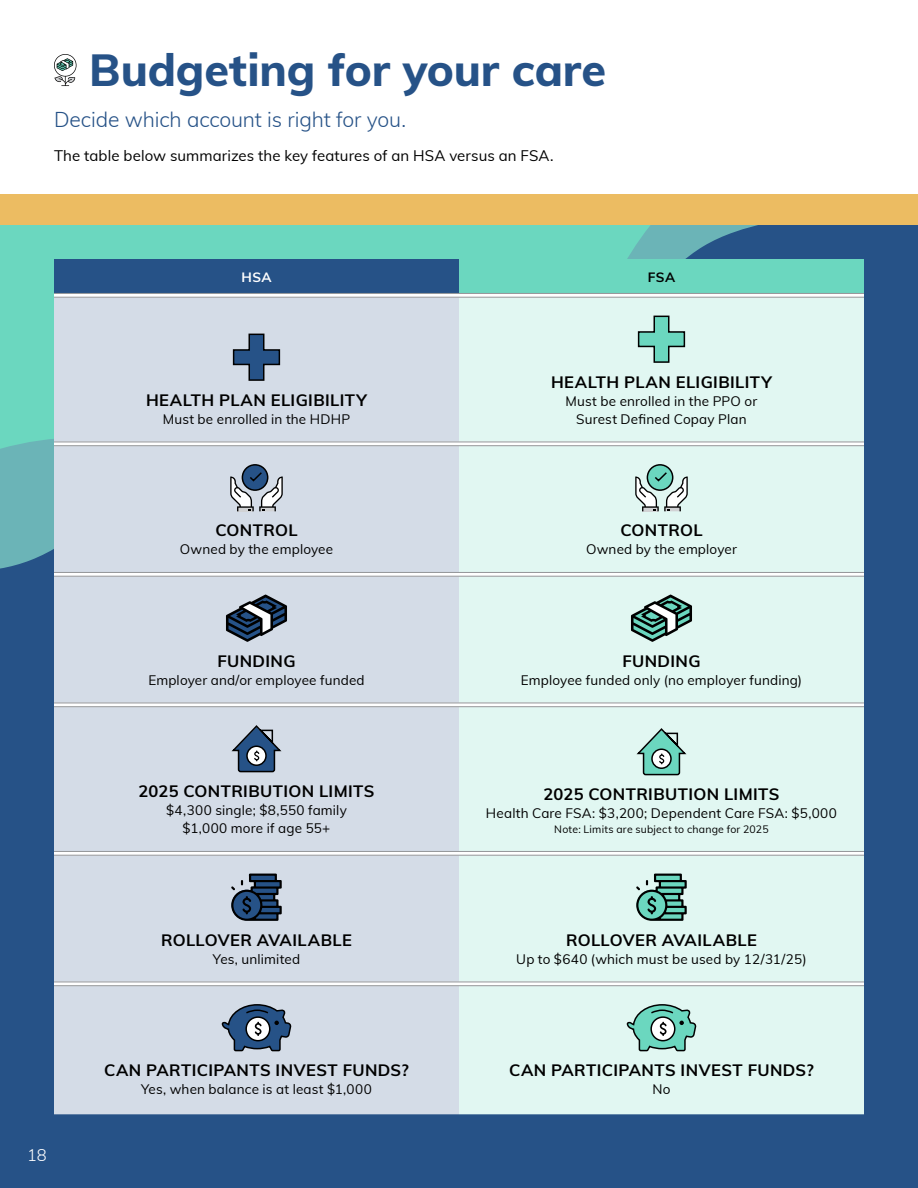
<style>
.page{position:relative;width:918px;height:1188px;background:#fff}
.page>*{position:absolute;margin:0;border:0;box-sizing:border-box;transform-origin:0 0}
.t1{font:800 45px "Muli";letter-spacing:-.005em;color:#265287}
.t2{font:300 21px "Muli";letter-spacing:-.01em;color:#265287}
.t3{font:700 16.5px "Muli";letter-spacing:.025em;color:#000}
.t4{font:300 16.5px "Muli";color:#fff}
.t5{font:15px "Muli";letter-spacing:.005em;color:#000}
.t6{font:13.5px/18px "Muli";letter-spacing:.01em;color:#000;text-align:center}
.t7{font:700 13.5px "Muli";color:#fff}
.t8{font:700 13.5px "Muli";color:#000}
.t9{font:10.5px "Muli";letter-spacing:.02em;color:#000}
</style>
<div class="page">
<div style="left:0;top:225px;width:918px;height:963px;background:#265287"></div>
<svg style="left:0;top:225px;width:758px;height:344px;fill:#6bb4b7"></svg>
<div style="left:0;top:225px;width:651px;height:224px;background:#6bd7bf"></div>
<div style="left:0;top:195px;width:918px;height:30px;background:#ecbc62"></div>
<div style="left:54px;top:259px;width:405px;height:36px;background:#265287"></div>
<div style="left:459px;top:259px;width:405px;height:36px;background:#6bd7bf"></div>
<div style="left:54px;top:298px;width:405px;height:816px;background:#d4dce7"></div>
<div style="left:459px;top:298px;width:405px;height:816px;background:#e1f7f2"></div>
<svg style="left:54px;top:294px;width:405px;height:3px"></svg>
<svg style="left:459px;top:294px;width:405px;height:3px"></svg>
<hr style="left:54px;top:442px;width:405px;height:4px;background:#fff">
<hr style="left:459px;top:442px;width:405px;height:4px;background:#fff">
<svg style="left:54px;top:852px;width:405px;height:3px"></svg>
<svg style="left:459px;top:852px;width:405px;height:3px"></svg>
<hr style="left:54px;top:982px;width:405px;height:4px;background:#fff">
<hr style="left:459px;top:982px;width:405px;height:4px;background:#fff">
<svg style="left:54px;top:573px;width:405px;height:3px"></svg>
<svg style="left:459px;top:573px;width:405px;height:3px"></svg>
<hr style="left:54px;top:703px;width:405px;height:4px;background:#fff">
<hr style="left:459px;top:703px;width:405px;height:4px;background:#fff">
<hr style="left:54px;top:293px;width:405px;height:1px;background:#939598">
<hr style="left:54px;top:297px;width:405px;height:1px;background:#939598">
<hr style="left:459px;top:293px;width:405px;height:1px;background:#939598">
<hr style="left:459px;top:297px;width:405px;height:1px;background:#939598">
<hr style="left:54px;top:442px;width:405px;height:1px;background:#939598">
<hr style="left:54px;top:445px;width:405px;height:1px;background:#939598">
<hr style="left:459px;top:442px;width:405px;height:1px;background:#939598">
<hr style="left:459px;top:445px;width:405px;height:1px;background:#939598">
<hr style="left:54px;top:851px;width:405px;height:1px;background:#939598">
<hr style="left:54px;top:855px;width:405px;height:1px;background:#939598">
<hr style="left:459px;top:851px;width:405px;height:1px;background:#939598">
<hr style="left:459px;top:855px;width:405px;height:1px;background:#939598">
<hr style="left:54px;top:982px;width:405px;height:1px;background:#939598">
<hr style="left:54px;top:985px;width:405px;height:1px;background:#939598">
<hr style="left:459px;top:982px;width:405px;height:1px;background:#939598">
<hr style="left:459px;top:985px;width:405px;height:1px;background:#939598">
<hr style="left:54px;top:572px;width:405px;height:1px;background:#939598">
<hr style="left:54px;top:576px;width:405px;height:1px;background:#939598">
<hr style="left:459px;top:572px;width:405px;height:1px;background:#939598">
<hr style="left:459px;top:576px;width:405px;height:1px;background:#939598">
<hr style="left:54px;top:703px;width:405px;height:1px;background:#939598">
<hr style="left:54px;top:706px;width:405px;height:1px;background:#939598">
<hr style="left:459px;top:703px;width:405px;height:1px;background:#939598">
<hr style="left:459px;top:706px;width:405px;height:1px;background:#939598">
<svg style="left:232px;top:333px;width:49px;height:49px"></svg>
<svg style="left:637px;top:315px;width:49px;height:49px;background:#96cdc1"></svg>
<svg style="left:242px;top:465px;width:26px;height:25px"></svg>
<div style="left:242px;top:464px;width:26px;height:27px;border:2px solid #000;border-radius:50%"></div>
<svg style="left:230px;top:471px;width:53px;height:40px;background:#98a3af"></svg>
<svg style="left:647px;top:465px;width:26px;height:25px"></svg>
<div style="left:647px;top:464px;width:26px;height:27px;border:2px solid #000;border-radius:50%"></div>
<svg style="left:635px;top:471px;width:53px;height:40px;background:#a9c3bd"></svg>
<svg style="left:226px;top:595px;width:61px;height:47px"></svg>
<svg style="left:631px;top:595px;width:61px;height:47px;background:#7c9b94"></svg>
<svg style="left:230px;top:724px;width:52px;height:49px"></svg>
<svg style="left:635px;top:727px;width:52px;height:49px;background:#98c6bc"></svg>
<svg style="left:231px;top:874px;width:51px;height:47px"></svg>
<svg style="left:636px;top:874px;width:51px;height:47px;background:#61978b"></svg>
<svg style="left:220px;top:1003px;width:72px;height:49px"></svg>
<svg style="left:625px;top:1003px;width:72px;height:49px;background:#90c6ba"></svg>
<svg style="left:54px;top:54px;width:23px;height:32px"></svg>
<h2 class="t1" style="left:89px;top:37px;width:519px">Budgeting for your care</h2>
<p class="t2" style="left:54px;top:104px;width:353px">Decide which account is right for you.</p>
<p class="t5" style="left:54px;top:145px;width:501px">The table below summarizes the key features of an HSA versus an FSA.</p>
<p class="t4" style="left:27px;top:1143px;width:21px">18</p>
<p class="t7" style="left:241px;top:267px;width:32px">HSA</p>
<p class="t8" style="left:648px;top:267px;width:29px">FSA</p>
<p class="t3" style="left:146px;top:388px;width:222px">HEALTH PLAN ELIGIBILITY</p>
<p class="t6" style="left:163px;top:409px;width:189px">Must be enrolled in the HDHP</p>
<p class="t3" style="left:551px;top:370px;width:222px">HEALTH PLAN ELIGIBILITY</p>
<p class="t6" style="left:566px;top:391px;width:193px">Must be enrolled in the PPO or<br>Surest Defined Copay Plan</p>
<p class="t3" style="left:215px;top:518px;width:84px">CONTROL</p>
<p class="t6" style="left:180px;top:540px;width:155px">Owned by the employee</p>
<p class="t3" style="left:620px;top:518px;width:84px">CONTROL</p>
<p class="t6" style="left:586px;top:540px;width:152px">Owned by the employer</p>
<p class="t3" style="left:217px;top:649px;width:80px">FUNDING</p>
<p class="t6" style="left:148px;top:670px;width:218px">Employer and/or employee funded</p>
<p class="t3" style="left:622px;top:649px;width:80px">FUNDING</p>
<p class="t6" style="left:521px;top:670px;width:283px">Employee funded only (no employer funding)</p>
<p class="t3" style="left:139px;top:779px;width:237px">2025 CONTRIBUTION LIMITS</p>
<p class="t6" style="left:166px;top:801px;width:182px">$4,300 single; $8,550 family $1,000 more if age 55+</p>
<p class="t3" style="left:544px;top:782px;width:237px">2025 CONTRIBUTION LIMITS</p>
<p class="t6" style="left:486px;top:804px;width:353px">Health Care FSA: $3,200; Dependent Care FSA: $5,000</p>
<p class="t9" style="left:554px;top:822px;width:216px">Note: Limits are subject to change for 2025</p>
<p class="t3" style="left:161px;top:928px;width:192px">ROLLOVER AVAILABLE</p>
<p class="t6" style="left:213px;top:949px;width:89px">Yes, unlimited</p>
<p class="t3" style="left:566px;top:928px;width:192px">ROLLOVER AVAILABLE</p>
<p class="t6" style="left:516px;top:949px;width:292px">Up to $640 (which must be used by 12/31/25)</p>
<p class="t3" style="left:104px;top:1058px;width:306px">CAN PARTICIPANTS INVEST FUNDS?</p>
<p class="t6" style="left:141px;top:1080px;width:232px">Yes, when balance is at least $1,000</p>
<p class="t3" style="left:509px;top:1058px;width:306px">CAN PARTICIPANTS INVEST FUNDS?</p>
<p class="t6" style="left:652px;top:1080px;width:20px">No</p>
</div>
